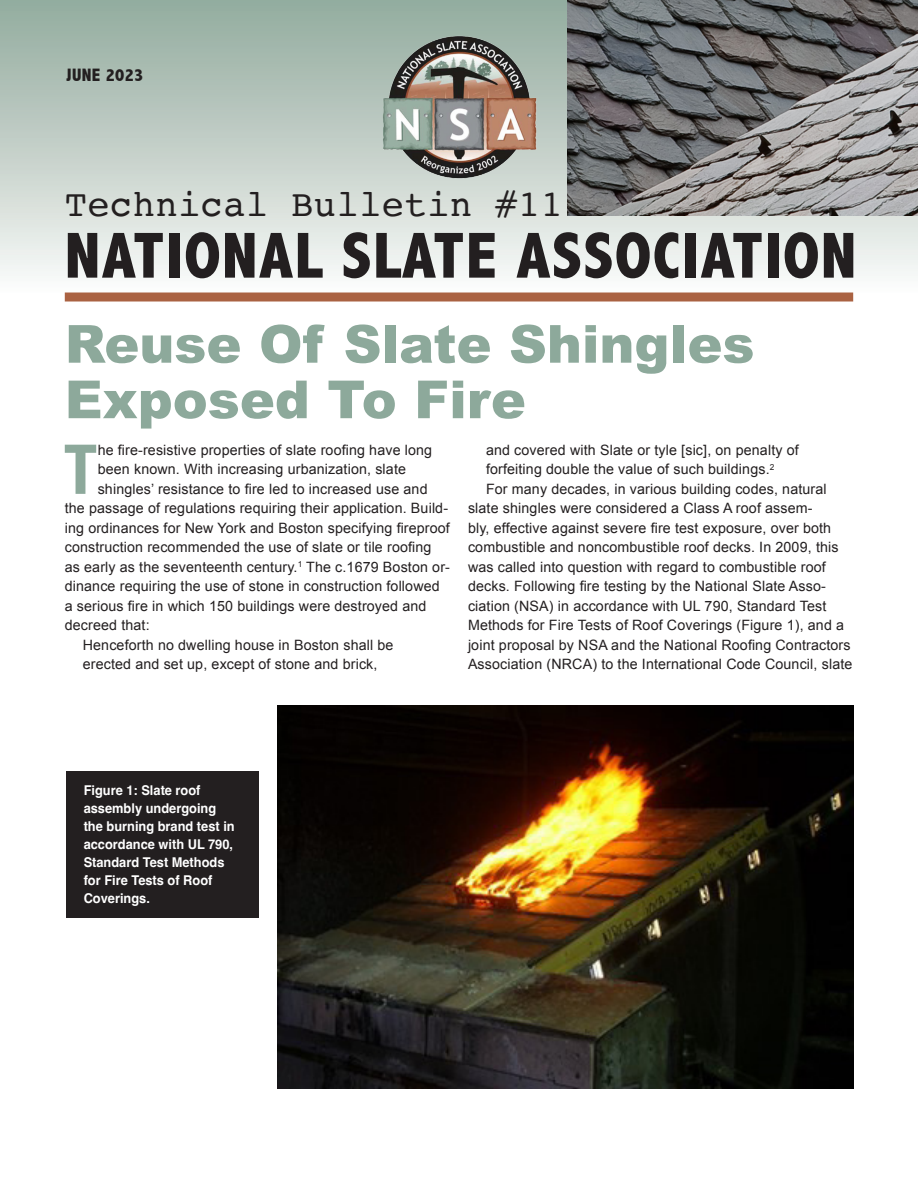
<style>
.page{position:relative;width:918px;height:1188px;background:#fff}
.page>*{position:absolute;margin:0;border:0;box-sizing:border-box;transform-origin:0 0}
.slate_body_copy_drop{font:700 condensed 68.85px "Helvetica Neue";color:#8da99b}
.t1{font:800 condensed 65.7px "Abadi";letter-spacing:.02em;color:#231f20}
.slate_headline{font:900 52.5px/55.5px "Arial";color:#8da99b}
.t2{font:37.5px "Courier";letter-spacing:.01em;color:#231f20}
.FD_Sidebar_hed{font:800 condensed 18px "Abadi";letter-spacing:.02em;color:#231f20}
.slate_body_copy{font:14.25px/19.5px "Arial";letter-spacing:.01em;color:#231f20}
.slate_body_copy_drop-2{font:14.25px "Arial";letter-spacing:.01em;color:#231f20}
.slate_captions{font:700 13.5px/18px "Helvetica";color:#fff;scale:.95 1}
</style>
<div class="page">
<div style="left:0;top:0;width:918px;height:293px;background:linear-gradient(to bottom,#90a99c,#fafaf9)"></div>
<img style="left:377px;top:33px;width:164px;height:150px">
<img style="left:567px;top:0;width:351px;height:216px">
<div style="left:65px;top:293px;width:788px;height:9px;background:#aa6242"></div>
<img style="left:277px;top:705px;width:576px;height:384px">
<div style="left:66px;top:771px;width:193px;height:146px;background:#231f20"></div>
<p class="FD_Sidebar_hed" style="left:66px;top:65px;width:79px">JUNE 2023</p>
<p class="t2" style="left:65px;top:175px;width:499px">Technical Bulletin #11</p>
<p class="t1" style="left:65px;top:218px;width:793px">NATIONAL SLATE ASSOCIATION</p>
<p class="slate_headline" style="left:65px;top:315px;width:691px">Reuse Of Slate Shingles<br>Exposed To Fire</p>
<p class="slate_body_copy_drop" style="left:64px;top:412px;width:35px">T</p>
<p class="slate_body_copy_drop-2" style="left:98px;top:441px;width:336px">he fire-resistive properties of slate roofing have long</p>
<p class="slate_body_copy_drop-2" style="left:98px;top:460px;width:310px">been known. With increasing urbanization, slate</p>
<p class="slate_body_copy_drop-2" style="left:98px;top:480px;width:331px">shingles’ resistance to fire led to increased use and</p>
<p class="slate_body_copy_drop-2" style="left:65px;top:499px;width:385px">the passage of regulations requiring their application. Build-</p>
<p class="slate_body_copy_drop-2" style="left:65px;top:519px;width:387px">ing ordinances for New York and Boston specifying fireproof</p>
<p class="slate_body_copy_drop-2" style="left:65px;top:538px;width:368px">construction recommended the use of slate or tile roofing</p>
<p class="slate_body_copy_drop-2" style="left:65px;top:558px;width:387px">as early as the seventeenth century.<sup>1</sup> The c.1679 Boston or-</p>
<p class="slate_body_copy_drop-2" style="left:65px;top:577px;width:376px">dinance requiring the use of stone in construction followed</p>
<p class="slate_body_copy_drop-2" style="left:65px;top:597px;width:363px">a serious fire in which 150 buildings were destroyed and</p>
<p class="slate_body_copy_drop-2" style="left:65px;top:616px;width:86px">decreed that:</p>
<p class="slate_body_copy" style="left:83px;top:635px;width:312px">Henceforth no dwelling house in Boston shall be erected and set up, except of stone and brick,</p>
<p class="slate_body_copy" style="left:486px;top:440px;width:314px">and covered with Slate or tyle [sic], on penalty of forfeiting double the value of such buildings.<sup>2</sup></p>
<p class="slate_body_copy" style="left:468px;top:479px;width:386px;text-indent:18px">For many decades, in various building codes, natural slate shingles were considered a Class A roof assem-<br>bly, effective against severe fire test exposure, over both combustible and noncombustible roof decks. In 2009, this was called into question with regard to combustible roof decks. Following fire testing by the National Slate Asso&shy;ciation (NSA) in accordance with UL 790, Standard Test Methods for Fire Tests of Roof Coverings (Figure 1), and a joint proposal by NSA and the National Roofing Contractors Association (NRCA) to the International Code Council, slate</p>
<p class="slate_captions" style="left:84px;top:783px;width:161px">Figure 1: Slate roof assembly undergoing the burning brand test in accordance with UL 790,<br>Standard Test Methods for Fire Tests of Roof<br>Coverings.</p>
</div>
